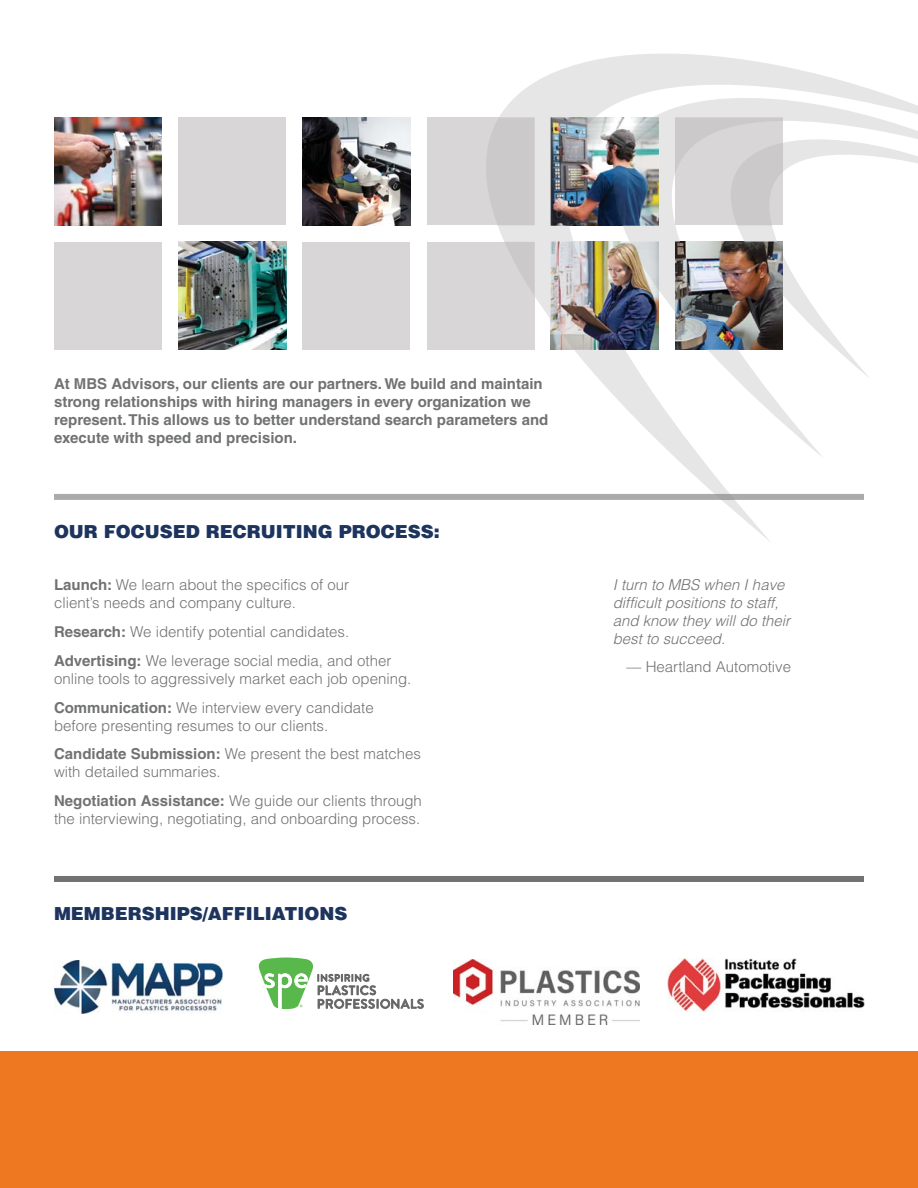
<style>
.page{position:relative;width:918px;height:1188px;background:#fff}
.page>*{position:absolute;margin:0;border:0;box-sizing:border-box;transform-origin:0 0}
.t1{font:900 18px "Helvetica";color:#1d345e}
.t2{font:300 15px/28.8px "Helvetica";color:#717272}
.t3{font:700 15px/18px "Helvetica";color:#717272}
.t4{font:italic 300 15px/18px "Helvetica";color:#717272}
.s1{font-weight:700}
</style>
<div class="page">
<div style="left:0;top:1052px;width:918px;height:136px;background:#e72"></div>
<div style="left:427px;top:242px;width:108px;height:108px;background:#d8d6d6"></div>
<div style="left:427px;top:117px;width:108px;height:108px;background:#d8d6d6"></div>
<div style="left:302px;top:242px;width:108px;height:108px;background:#d8d6d6"></div>
<img style="left:302px;top:117px;width:108px;height:108px">
<img style="left:178px;top:242px;width:108px;height:108px">
<div style="left:178px;top:117px;width:108px;height:108px;background:#d8d6d6"></div>
<div style="left:54px;top:242px;width:108px;height:108px;background:#d8d6d6"></div>
<img style="left:54px;top:117px;width:108px;height:108px">
<div style="left:54px;top:494px;width:810px;height:6px;background:#acabaa"></div>
<div style="left:54px;top:876px;width:810px;height:6px;background:#717272"></div>
<svg style="left:498px;top:53px;width:344px;height:488px"></svg>
<img style="left:551px;top:242px;width:72px;height:108px">
<img style="left:551px;top:117px;width:44px;height:108px">
<svg style="left:504px;top:242px;width:31px;height:54px"></svg>
<svg style="left:486px;top:117px;width:49px;height:108px"></svg>
<svg style="left:715px;top:494px;width:20px;height:6px"></svg>
<svg style="left:623px;top:81px;width:295px;height:378px"></svg>
<img style="left:630px;top:242px;width:29px;height:48px">
<hr style="left:707px;top:349px;width:31px;height:1px;background:#cbc9c9">
<img style="left:675px;top:242px;width:62px;height:107px">
<img style="left:614px;top:117px;width:45px;height:108px">
<svg style="left:737px;top:133px;width:181px;height:246px"></svg>
<img style="left:745px;top:242px;width:38px;height:53px">
<svg style="left:675px;top:117px;width:108px;height:108px;background:#d2d0d0"></svg>
<img style="left:54px;top:961px;width:168px;height:52px">
<svg style="left:259px;top:957px;width:165px;height:53px"></svg>
<img style="left:453px;top:959px;width:187px;height:65px">
<img style="left:667px;top:959px;width:197px;height:53px">
<p class="t3" style="left:54px;top:376px;width:496px">At MBS Advisors, our clients are our partners. We build and maintain strong relationships with hiring managers in every organization we represent. This allows us to better understand search parameters and execute with speed and precision.</p>
<p class="t1" style="left:54px;top:525px;width:387px">OUR FOCUSED RECRUITING PROCESS:</p>
<p class="t2" style="left:54px;top:577px;width:297px;line-height:18px"><span class="s1">Launch:</span> We learn about the specifics of our client’s needs and company culture.</p>
<p class="t2" style="left:54px;top:619px;width:339px"><span class="s1">Research:</span> We identify potential candidates.<br><span class="s1">Advertising:</span> We leverage social media, and other</p>
<p class="t2" style="left:54px;top:666px;width:359px">online tools to aggressively market each job opening.<br><span class="s1">Communication:</span> We interview every candidate</p>
<p class="t2" style="left:54px;top:712px;width:369px">before presenting resumes to our clients.<br><span class="s1">Candidate Submission:</span> We present the best matches</p>
<p class="t2" style="left:54px;top:759px;width:369px">with detailed summaries.<br><span class="s1">Negotiation Assistance:</span> We guide our clients through</p>
<p class="t2" style="left:54px;top:806px;width:368px">the interviewing, negotiating, and onboarding process.</p>
<p class="t1" style="left:54px;top:907px;width:295px">MEMBERSHIPS/AFFILIATIONS</p>
<p class="t4" style="left:613px;top:577px;width:179px">I turn to MBS when I have difficult positions to staff, and know they will do their best to succeed.</p>
<p class="t2" style="left:627px;top:654px;width:166px">— Heartland Automotive</p>
</div>
